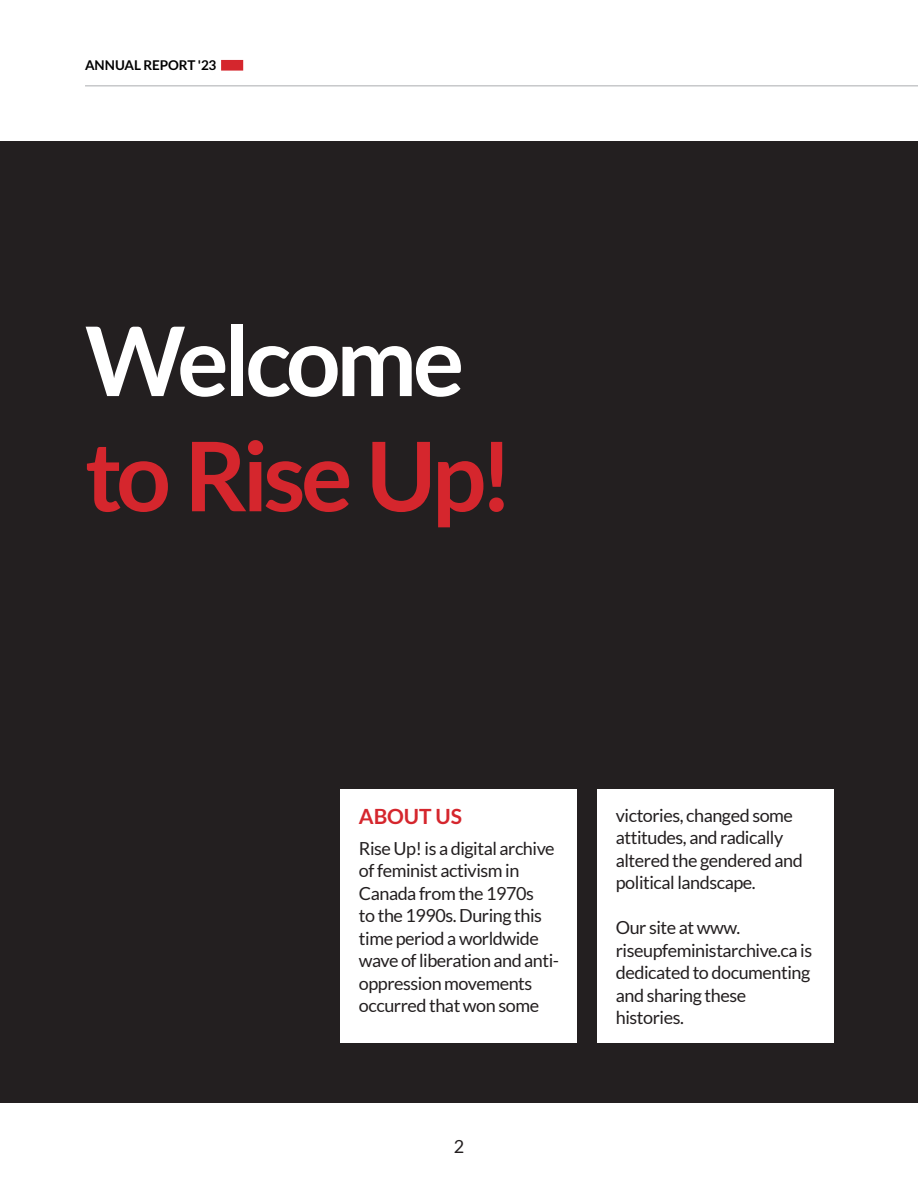
<style>
.page{position:relative;width:918px;height:1188px;background:#fff}
.page>*{position:absolute;margin:0;border:0;box-sizing:border-box;transform-origin:0 0}
.LEFT{font:700 96px "Lato";letter-spacing:-.05em;color:#d5262d}
.LEFT-2{font:700 96px "Lato";letter-spacing:-.05em;color:#fff}
.SUB3{font:700 21px "Lato";letter-spacing:-.005em;color:#d5262d}
.LEFT-3{font:18px/22.5px "Lato";letter-spacing:-.025em;color:#231f20}
.t1{font:700 13.5px "Lato";color:#000}
</style>
<div class="page">
<div style="left:221px;top:60px;width:22px;height:11px;background:#d5262d;border:3px solid #d5262d"></div>
<div style="left:0;top:141px;width:918px;height:962px;background:#231f20"></div>
<hr style="left:85px;top:85px;width:833px;height:2px;background:#c7c8ca">
<div style="left:341px;top:789px;width:236px;height:254px;background:#fff"></div>
<div style="left:598px;top:789px;width:236px;height:254px;background:#fff"></div>
<p class="t1" style="left:85px;top:57px;width:133px">ANNUAL REPORT '23</p>
<p class="LEFT-2" style="left:85px;top:306px;width:381px">Welcome</p>
<p class="LEFT" style="left:85px;top:421px;width:430px">to Rise Up!</p>
<p class="SUB3" style="left:359px;top:804px;width:105px">ABOUT US</p>
<p class="LEFT-3" style="left:359px;top:837px;width:202px">Rise Up! is a digital archive of feminist activism in<br>Canada from the 1970s<br>to the 1990s. During this time period a worldwide wave of liberation and anti&shy;oppression movements occurred that won some</p>
<p class="LEFT-3" style="left:454px;top:1136px;width:12px">2</p>
<p class="LEFT-3" style="left:616px;top:804px;width:188px">victories, changed some attitudes, and radically altered the gendered and political landscape.</p>
<p class="LEFT-3" style="left:616px;top:917px;width:198px">Our site at www. riseupfeministarchive.ca is dedicated to documenting and sharing these histories.</p>
</div>
